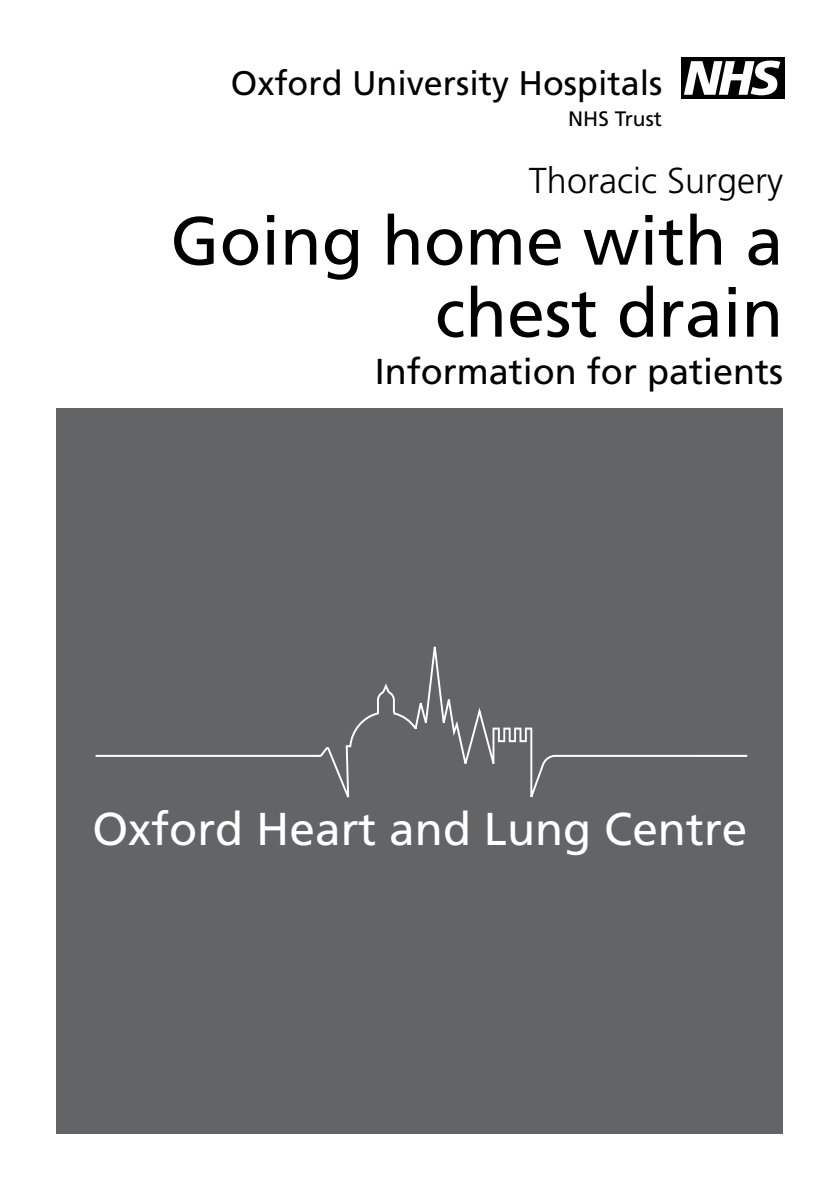
<style>
.page{position:relative;width:840px;height:1191px;background:#fff}
.page>*{position:absolute;margin:0;border:0;box-sizing:border-box;transform-origin:0 0}
.t1{font:68px/72px "Frutiger";color:#000;text-align:right}
.t2{font:46px "Frutiger";color:#fff}
.t3{font:36px "Frutiger";color:#000}
.t4{font:300 36px "Frutiger";color:#000}
.t5{font:34px "Frutiger";color:#000}
.t6{font:20.8px "Frutiger";color:#000}
</style>
<div class="page">
<div style="left:680px;top:57px;width:103px;height:42px;background:#000"></div>
<svg style="left:684px;top:61px;width:96px;height:34px"></svg>
<div style="left:57px;top:408px;width:725px;height:726px;background:#636466"></div>
<svg style="left:95px;top:646px;width:653px;height:152px"></svg>
<p class="t5" style="left:231px;top:63px;width:433px">Oxford University Hospitals</p>
<p class="t6" style="left:568px;top:107px;width:95px">NHS Trust</p>
<p class="t4" style="left:528px;top:160px;width:255px">Thoracic Surgery</p>
<h1 class="t1" style="left:170px;top:204px;width:614px">Going home with a chest drain</h1>
<p class="t3" style="left:374px;top:350px;width:410px">Information for patients</p>
<h2 class="t2" style="left:92px;top:802px;width:656px">Oxford Heart and Lung Centre</h2>
</div>
